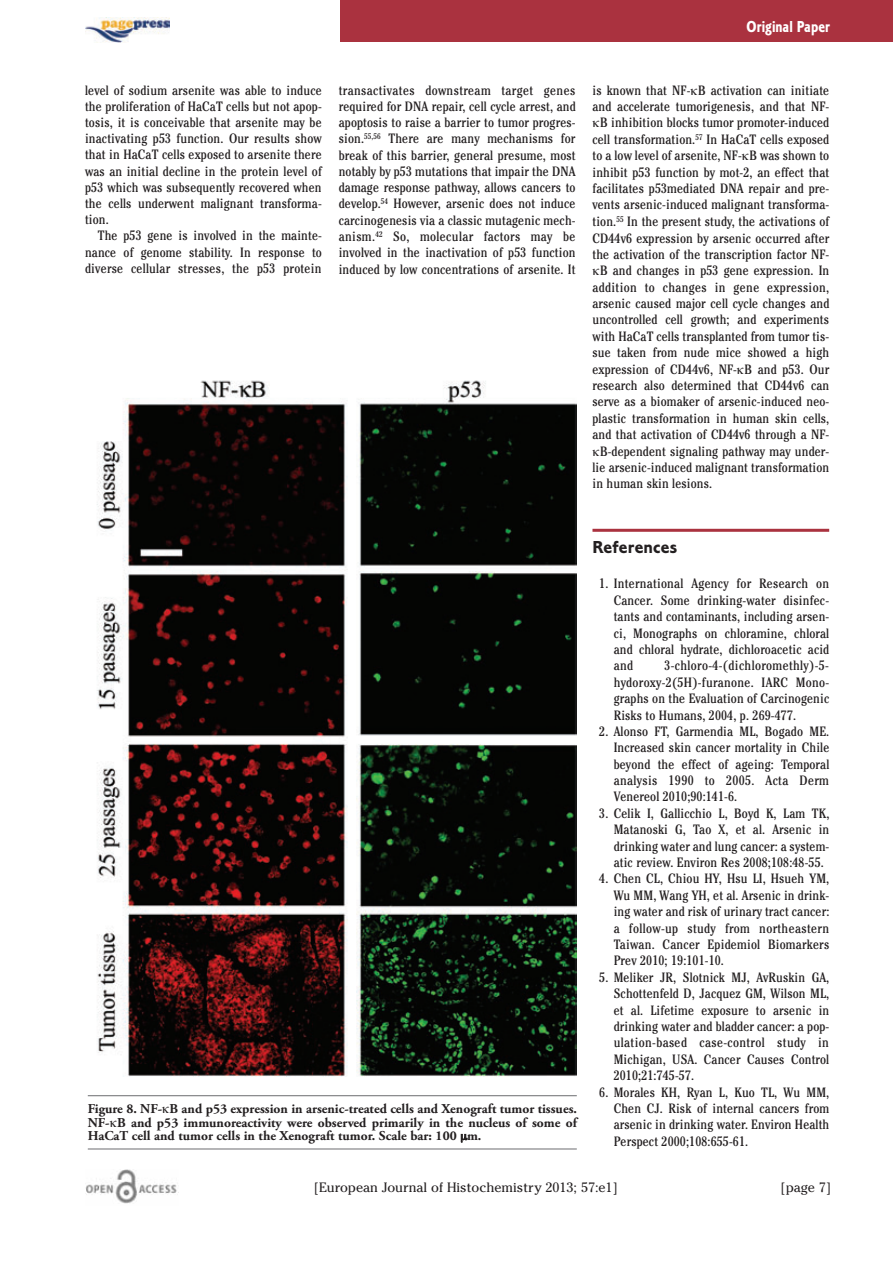
<style>
.page{position:relative;width:893px;height:1263px;background:#fff}
.page>*{position:absolute;margin:0;border:0;box-sizing:border-box;transform-origin:0 0}
.t1{font:18px "Corinthian Bold Plain";letter-spacing:.01em;color:#231f20}
.t2{font:16.5px "Corinthian Bold Condensed Plain";color:#fff}
.t3{font:condensed 13.5px/16.4px "Cheltenham";letter-spacing:.01em;color:#231f20;text-align:justify}
.t4{font:700 13.5px/13.5px "Adobe Garamond Pro";color:#231f20;text-align:justify}
.t5{font:13.5px "Cheltenham";color:#231f20}
</style>
<div class="page">
<div style="left:340px;top:0;width:553px;height:42px;background:#aa323f"></div>
<hr style="left:592px;top:529px;width:237px;height:3px;background:#aa323f">
<img style="left:86px;top:1169px;width:93px;height:35px">
<img style="left:85px;top:17px;width:84px;height:26px">
<img style="left:97px;top:380px;width:479px;height:696px">
<hr style="left:88px;top:1095px;width:489px;height:1px;background:#6c6d70">
<hr style="left:88px;top:1148px;width:489px;height:1px;background:#6c6d70">
<p class="t2" style="left:747px;top:21px;width:85px">Original Paper</p>
<p class="t3" style="left:85px;top:83px;width:238px">level of sodium arsenite was able to induce the proliferation of HaCaT cells but not apop&shy;tosis, it is conceivable that arsenite may be inactivating p53 function. Our results show that in HaCaT cells exposed to arsenite there was an initial decline in the protein level of p53 which was subsequently recovered when the cells underwent malignant transforma&shy;tion.</p>
<p class="t3" style="left:85px;top:229px;width:238px;text-indent:13px">The p53 gene is involved in the mainte&shy;nance of genome stability. In response to diverse cellular stresses, the p53 protein</p>
<p class="t3" style="left:339px;top:83px;width:238px">transactivates downstream target genes required for DNA repair, cell cycle arrest, and apoptosis to raise a barrier to tumor progres&shy;sion.<sup>55,56</sup> There are many mechanisms for break of this barrier, general presume, most notably by p53 mutations that impair the DNA damage response pathway, allows cancers to develop.<sup>54</sup> However, arsenic does not induce carcinogenesis via a classic mutagenic mech&shy;anism.<sup>42</sup> So, molecular factors may be involved in the inactivation of p53 function induced by low concentrations of arsenite. It</p>
<p class="t3" style="left:592px;top:83px;width:238px">is known that NF- B activation can initiate</p>
<p class="t3" style="left:592px;top:99px;width:238px">and accelerate tumorigenesis, and that NF-</p>
<p class="t3" style="left:600px;top:116px;width:231px">B inhibition blocks tumor promoter-induced</p>
<p class="t3" style="left:592px;top:132px;width:238px">cell transformation.<sup>57</sup> In HaCaT cells exposed</p>
<p class="t3" style="left:592px;top:149px;width:238px">to a low level of arsenite, NF- B was shown to</p>
<p class="t3" style="left:592px;top:165px;width:238px">inhibit p53 function by mot-2, an effect that</p>
<p class="t3" style="left:592px;top:182px;width:238px">facilitates p53mediated DNA repair and pre-</p>
<p class="t3" style="left:592px;top:198px;width:238px">vents arsenic-induced malignant transforma-</p>
<p class="t3" style="left:592px;top:215px;width:238px">tion.<sup>55</sup> In the present study, the activations of</p>
<p class="t3" style="left:592px;top:231px;width:238px">CD44v6 expression by arsenic occurred after</p>
<p class="t3" style="left:592px;top:247px;width:238px">the activation of the transcription factor NF-</p>
<p class="t3" style="left:600px;top:264px;width:231px">B and changes in p53 gene expression. In</p>
<p class="t3" style="left:592px;top:280px;width:238px">addition to changes in gene expression,</p>
<p class="t3" style="left:592px;top:296px;width:238px">arsenic caused major cell cycle changes and</p>
<p class="t3" style="left:592px;top:313px;width:238px">uncontrolled cell growth; and experiments</p>
<p class="t3" style="left:592px;top:329px;width:238px">with HaCaT cells transplanted from tumor tis-</p>
<p class="t3" style="left:592px;top:346px;width:238px">sue taken from nude mice showed a high</p>
<p class="t3" style="left:592px;top:362px;width:238px">expression of CD44v6, NF- B and p53. Our</p>
<p class="t3" style="left:592px;top:378px;width:238px">research also determined that CD44v6 can</p>
<p class="t3" style="left:592px;top:395px;width:238px">serve as a biomaker of arsenic-induced neo-</p>
<p class="t3" style="left:592px;top:411px;width:238px">plastic transformation in human skin cells,</p>
<p class="t3" style="left:592px;top:428px;width:238px">and that activation of CD44v6 through a NF-</p>
<p class="t3" style="left:600px;top:444px;width:231px">B-dependent signaling pathway may under-</p>
<p class="t3" style="left:592px;top:460px;width:238px">lie arsenic-induced malignant transformation</p>
<p class="t3" style="left:592px;top:477px;width:121px">in human skin lesions.</p>
<p class="t4" style="left:88px;top:1103px;width:491px">Figure 8. NF- B and p53 expression in arsenic-treated cells and Xenograft tumor tissues.<br>NF- B and p53 immunoreactivity were observed primarily in the nucleus of some of HaCaT cell and tumor cells in the Xenograft tumor. Scale bar: 100 m.</p>
<h1 class="t1" style="left:592px;top:541px;width:86px">References</h1>
<p class="t3" style="left:614px;top:577px;width:217px;text-indent:-14px">1. International Agency for Research on Cancer. Some drinking-water disinfec&shy;tants and contaminants, including arsen&shy;ci, Monographs on chloramine, chloral and chloral hydrate, dichloroacetic acid and</p>
<p class="t3" style="left:614px;top:659px;width:217px;text-indent:51px">3-chloro-4-(dichloromethly)-5- hydoroxy-2(5H)-furanone. IARC Mono - graphs on the Evaluation of Carcinogenic Risks to Humans, 2004, p. 269-477.</p>
<p class="t3" style="left:614px;top:724px;width:217px;text-indent:-14px">2. Alonso FT, Garmendia ML, Bogado ME.<br>Increased skin cancer mortality in Chile beyond the effect of ageing: Temporal analysis 1990 to 2005. Acta Derm Venereol 2010;90:141-6.</p>
<p class="t3" style="left:614px;top:806px;width:217px;text-indent:-14px">3. Celik I, Gallicchio L, Boyd K, Lam TK, Matanoski G, Tao X, et al. Arsenic in drinking water and lung cancer: a system&shy;atic review. Environ Res 2008;108:48-55.</p>
<p class="t3" style="left:614px;top:872px;width:217px;text-indent:-14px">4. Chen CL, Chiou HY, Hsu LI, Hsueh YM, Wu MM, Wang YH, et al. Arsenic in drink&shy;ing water and risk of urinary tract cancer: a follow-up study from northeastern Taiwan. Cancer Epidemiol Biomarkers Prev 2010; 19:101-10.</p>
<p class="t3" style="left:614px;top:970px;width:217px;text-indent:-14px">5. Meliker JR, Slotnick MJ, AvRuskin GA, Schottenfeld D, Jacquez GM, Wilson ML, et al. Lifetime exposure to arsenic in drinking water and bladder cancer: a pop&shy;ulation-based case-control study in Michigan, USA. Cancer Causes Control 2010;21:745-57.</p>
<p class="t3" style="left:614px;top:1085px;width:217px;text-indent:-14px">6. Morales KH, Ryan L, Kuo TL, Wu MM, Chen CJ. Risk of internal cancers from arsenic in drinking water. Environ Health Perspect 2000;108:655-61.</p>
<p class="t5" style="left:314px;top:1179px;width:306px">[European Journal of Histochemistry 2013; 57:e1]</p>
<p class="t5" style="left:780px;top:1179px;width:52px">[page 7]</p>
</div>
